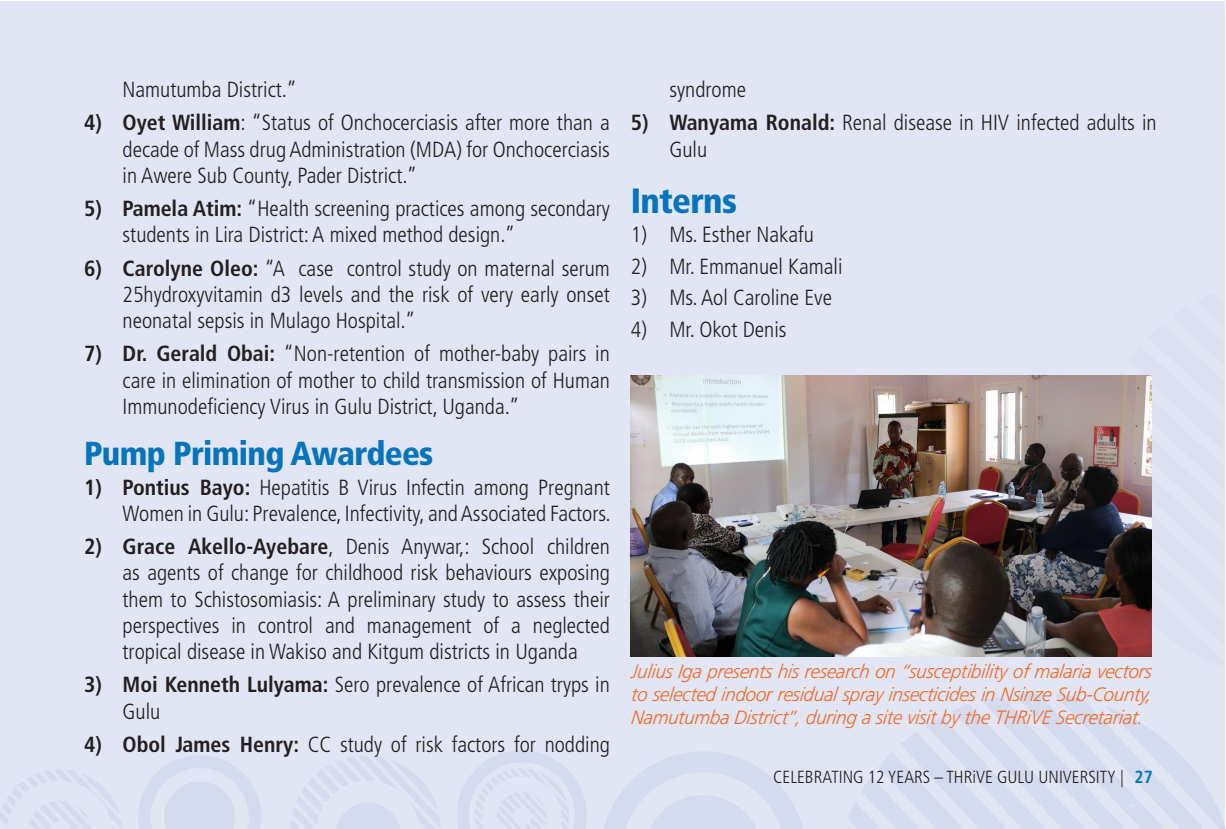
<style>
.page{position:relative;width:1226px;height:829px;background:#fff}
.page>*{position:absolute;margin:0;border:0;box-sizing:border-box;transform-origin:0 0}
.Subheading{font:900 condensed 35px "Frutiger LT Std";letter-spacing:-.02em;color:#0574bc}
.Subheading-2{font:900 condensed 33.25px "Frutiger LT Std";letter-spacing:-.02em;color:#0574bc}
.t1{font:300 condensed 21.88px/26.2px "Frutiger LT Std";color:#231f20;text-align:justify}
.Captions{font:italic 300 19.25px/23.1px "Frutiger LT Std";letter-spacing:-.01em;color:#f36a27}
.t2{font:300 condensed 17.5px "Frutiger LT Std";color:#231f20}
.s1{font-weight:700}
.s2{font-weight:700;color:#0574bc}
</style>
<div class="page">
<div style="left:0;top:2px;width:1224px;height:826px;background:#e2e5f3"></div>
<svg style="left:848px;top:691px;width:377px;height:137px"></svg>
<svg style="left:604px;top:752px;width:198px;height:76px"></svg>
<svg style="left:138px;top:756px;width:123px;height:72px"></svg>
<svg style="left:291px;top:756px;width:150px;height:72px"></svg>
<svg style="left:0;top:770px;width:122px;height:58px"></svg>
<svg style="left:457px;top:751px;width:130px;height:77px"></svg>
<svg style="left:1088px;top:375px;width:64px;height:282px"></svg>
<img style="left:631px;top:376px;width:520px;height:280px">
<p class="t1" style="left:122px;top:77px;width:176px">Namutumba District.”</p>
<p class="t1" style="left:122px;top:110px;width:489px;text-indent:-38px"><span class="s1">4) Oyet William</span>: “Status of Onchocerciasis after more than a decade of Mass drug Administration (MDA) for Onchocerciasis in Awere Sub County, Pader District.”</p>
<p class="t1" style="left:122px;top:196px;width:489px;text-indent:-38px"><span class="s1">5) Pamela Atim:</span> “Health screening practices among secondary students in Lira District: A mixed method design.”</p>
<p class="t1" style="left:122px;top:255px;width:489px;text-indent:-38px"><span class="s1">6) Carolyne Oleo:</span> “A case control study on maternal serum 25hydroxyvitamin d3 levels and the risk of very early onset neonatal sepsis in Mulago Hospital.”</p>
<p class="t1" style="left:122px;top:341px;width:489px;text-indent:-38px"><span class="s1">7) Dr. Gerald Obai:</span> “Non-retention of mother-baby pairs in care in elimination of mother to child transmission of Human Immunodeficiency Virus in Gulu District, Uganda.”</p>
<p class="Subheading-2" style="left:84px;top:433px;width:351px">Pump Priming Awardees</p>
<p class="t1" style="left:84px;top:474px;width:528px;text-align:right"><span class="s1">1) Pontius Bayo:</span> Hepatitis B Virus Infectin among Pregnant<br>Women in Gulu: Prevalence, Infectivity, and Associated Factors.</p>
<p class="t1" style="left:122px;top:533px;width:489px;text-indent:-38px"><span class="s1">2) Grace Akello-Ayebare</span>, Denis Anywar,: School children as agents of change for childhood risk behaviours exposing them to Schistosomiasis: A preliminary study to assess their perspectives in control and management of a neglected tropical disease in Wakiso and Kitgum districts in Uganda</p>
<p class="t1" style="left:122px;top:672px;width:489px;text-indent:-38px"><span class="s1">3) Moi Kenneth Lulyama:</span> Sero prevalence of African tryps in<br>Gulu</p>
<p class="t1" style="left:84px;top:731px;width:527px"><span class="s1">4) Obol James Henry:</span> CC study of risk factors for nodding</p>
<p class="t1" style="left:669px;top:77px;width:78px">syndrome</p>
<p class="t1" style="left:669px;top:110px;width:489px;text-indent:-38px"><span class="s1">5) Wanyama Ronald:</span> Renal disease in HIV infected adults in<br>Gulu</p>
<p class="Subheading" style="left:631px;top:179px;width:108px">Interns</p>
<p class="t1" style="left:631px;top:222px;width:185px">1) Ms. Esther Nakafu</p>
<p class="t1" style="left:631px;top:253px;width:213px">2) Mr. Emmanuel Kamali</p>
<p class="t1" style="left:631px;top:285px;width:202px">3) Ms. Aol Caroline Eve</p>
<p class="t1" style="left:631px;top:316px;width:157px">4) Mr. Okot Denis</p>
<p class="Captions" style="left:631px;top:659px;width:524px">Julius Iga presents his research on “susceptibility of malaria vectors to selected indoor residual spray insecticides in Nsinze Sub-County,<br>Namutumba District”, during a site visit by the THRiVE Secretariat.</p>
<p class="t2" style="left:773px;top:766px;width:381px">CELEBRATING 12 YEARS – THRiVE GULU UNIVERSITY | <span class="s2">27</span></p>
</div>
